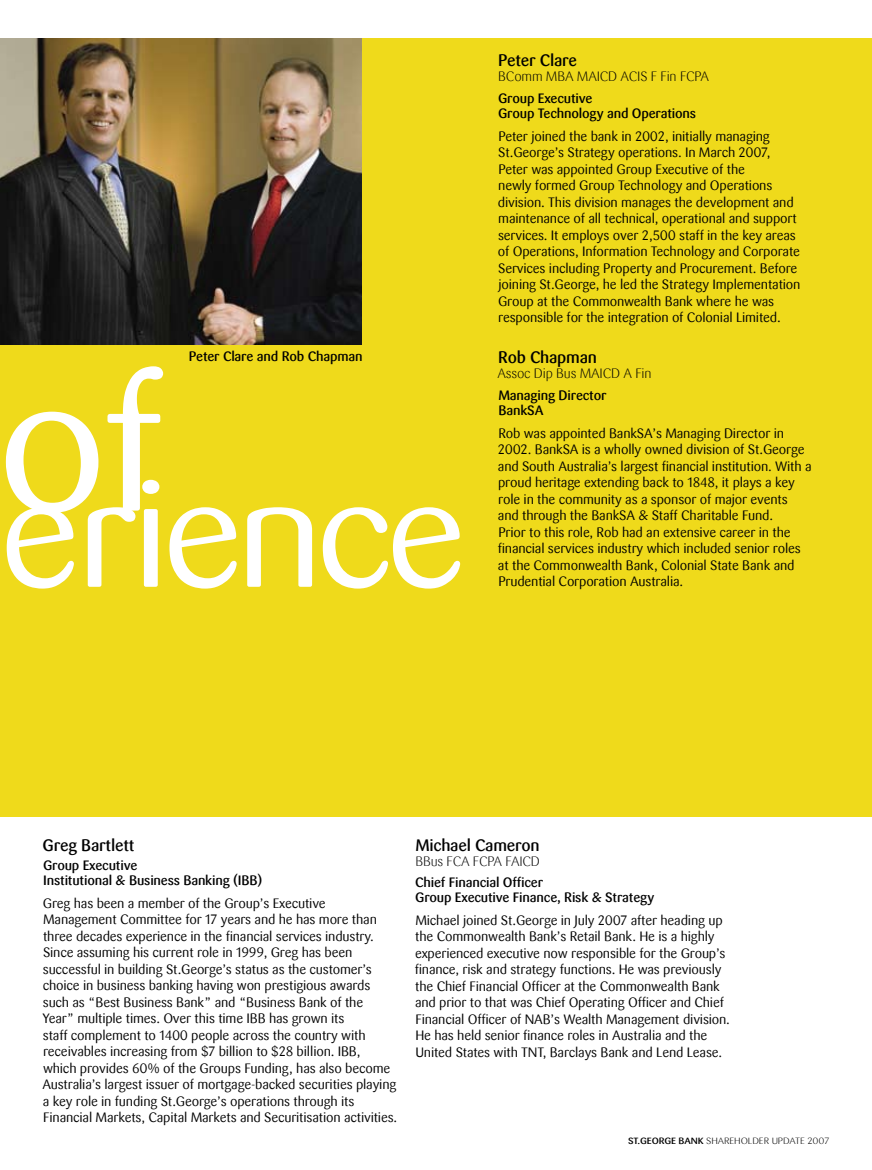
<style>
.page{position:relative;width:872px;height:1170px;background:#fff}
.page>*{position:absolute;margin:0;border:0;box-sizing:border-box;transform-origin:0 0}
.t1{font:150px "STG Sari";letter-spacing:-.06em;color:#fff;scale:1.1 1}
.t2{font:500 16.5px "STG Sari";letter-spacing:-.015em;color:#000}
.t3{font:13.5px/16.5px "STG Sari";letter-spacing:-.015em;color:#000}
.t4{font:500 13.5px/15px "STG Sari";letter-spacing:-.015em;color:#000}
.t5{font:300 13.5px "STG Sari";letter-spacing:-.015em;color:#000}
.t6{font:300 9px "STG Sari";letter-spacing:-.01em;color:#000;scale:1.1 1}
.s1{font-weight:500}
</style>
<div class="page">
<div style="left:0;top:38px;width:872px;height:778px;background:#efda1b"></div>
<img style="left:0;top:38px;width:361px;height:306px">
<p class="t4" style="left:189px;top:349px;width:175px">Peter Clare and Rob Chapman</p>
<h1 class="t1" style="left:-5px;top:447px;width:432px"><sup>of</sup>erience</h1>
<p class="t2" style="left:498px;top:51px;width:80px">Peter Clare</p>
<p class="t5" style="left:498px;top:69px;width:212px">BComm MBA MAICD ACIS F Fin FCPA</p>
<p class="t4" style="left:498px;top:91px;width:199px">Group Executive<br>Group Technology and Operations</p>
<p class="t3" style="left:498px;top:128px;width:304px">Peter joined the bank in 2002, initially managing St.George’s Strategy operations. In March 2007, Peter was appointed Group Executive of the<br>newly formed Group Technology and Operations division. This division manages the development and maintenance of all technical, operational and support services. It employs over 2,500 staff in the key areas of Operations, Information Technology and Corporate Services including Property and Procurement. Before joining St.George, he led the Strategy Implementation Group at the Commonwealth Bank where he was responsible for the integration of Colonial Limited.</p>
<p class="t2" style="left:498px;top:348px;width:100px">Rob Chapman</p>
<p class="t5" style="left:497px;top:366px;width:156px">Assoc Dip Bus MAICD A Fin</p>
<p class="t4" style="left:498px;top:387px;width:110px">Managing Director<br>BankSA</p>
<p class="t3" style="left:498px;top:425px;width:315px">Rob was appointed BankSA’s Managing Director in 2002. BankSA is a wholly owned division of St.George and South Australia’s largest financial institution. With a proud heritage extending back to 1848, it plays a key role in the community as a sponsor of major events and through the BankSA &amp; Staff Charitable Fund.<br>Prior to this role, Rob had an extensive career in the financial services industry which included senior roles at the Commonwealth Bank, Colonial State Bank and Prudential Corporation Australia.</p>
<p class="t2" style="left:43px;top:835px;width:93px">Greg Bartlett</p>
<p class="t4" style="left:43px;top:857px;width:221px">Group Executive<br>Institutional &amp; Business Banking (IBB)</p>
<p class="t3" style="left:42px;top:894px;width:356px">Greg has been a member of the Group’s Executive Management Committee for 17 years and he has more than three decades experience in the financial services industry.<br>Since assuming his current role in 1999, Greg has been successful in building St.George’s status as the customer’s choice in business banking having won prestigious awards such as “Best Business Bank” and “Business Bank of the Year” multiple times. Over this time IBB has grown its<br>staff complement to 1400 people across the country with receivables increasing from $7 billion to $28 billion. IBB,<br>which provides 60% of the Groups Funding, has also become Australia’s largest issuer of mortgage-backed securities playing a key role in funding St.George’s operations through its Financial Markets, Capital Markets and Securitisation activities.</p>
<p class="t2" style="left:415px;top:835px;width:126px">Michael Cameron</p>
<p class="t5" style="left:415px;top:853px;width:124px">BBus FCA FCPA FAICD</p>
<p class="t4" style="left:415px;top:874px;width:241px">Chief Financial Officer<br>Group Executive Finance, Risk &amp; Strategy</p>
<p class="t3" style="left:415px;top:912px;width:317px">Michael joined St.George in July 2007 after heading up the Commonwealth Bank’s Retail Bank. He is a highly experienced executive now responsible for the Group’s finance, risk and strategy functions. He was previously the Chief Financial Officer at the Commonwealth Bank and prior to that was Chief Operating Officer and Chief Financial Officer of NAB’s Wealth Management division.<br>He has held senior finance roles in Australia and the United States with TNT, Barclays Bank and Lend Lease.</p>
<p class="t6" style="left:628px;top:1136px;width:184px"><span class="s1">St.George Bank</span> SHareholder U pdate 2007</p>
</div>
